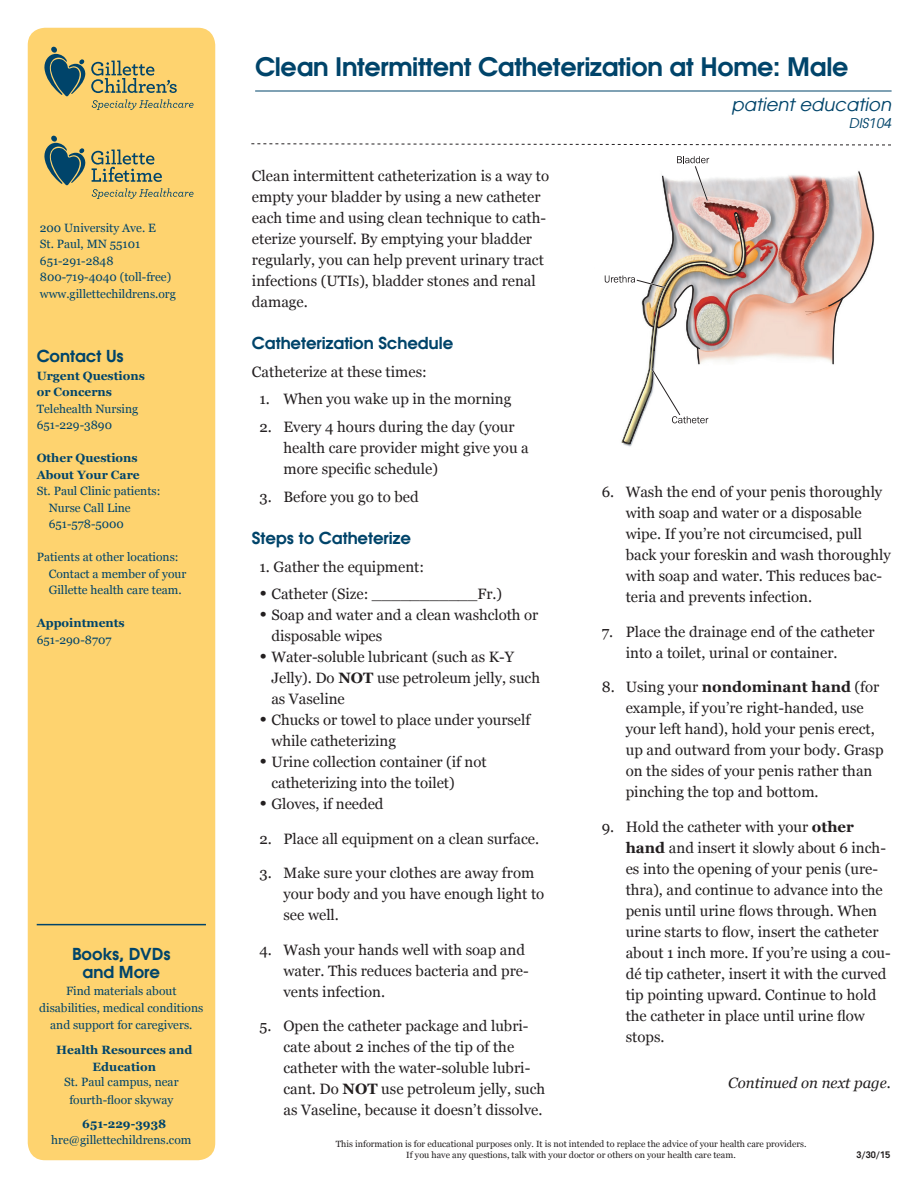
<style>
.page{position:relative;width:918px;height:1188px;background:#fff}
.page>*{position:absolute;margin:0;border:0;box-sizing:border-box;transform-origin:0 0}
.Main_Title{font:600 25.5px "Atlanta";letter-spacing:-.01em;color:#00446a}
.Patient_Ed_Subhead{font:italic 18px "Atlanta";color:#00446a}
.Body_Header{font:600 16.5px "Atlanta";color:#00446a}
.Side_Bar_Centered_He{font:600 16.5px "Atlanta";color:#00446a}
.Blue_Header_Title{font:600 16.5px "Atlanta";color:#00446a}
.Body_Text{font:15px/21px "Georgia";color:#231f20}
.t1{font:italic 15px "Georgia";color:#231f20}
.ID_number{font:italic 13.5px "Atlanta";color:#00446a}
.Yellow_Bar__Basic_te{font:12px "Georgia";color:#00446a}
.Books_Dvds_More_body{font:12px "Georgia";color:#00446a}
.Yellow_Bar__indent_t{font:12px "Georgia";color:#00446a}
.Yellow_Bar__Bold_Tex{font:700 12px "Georgia";color:#00446a}
.Health_resources_and{font:700 12px/16.5px "Georgia";letter-spacing:.005em;color:#00446a;text-align:center}
.Bottom_Disclaimer{font:9px "Georgia";color:#231f20}
.Date{font:600 9px "Atlanta";color:#231f20}
.s1{font-size:19.5px}
.s2{font-weight:700}
</style>
<div class="page">
<hr style="left:255px;top:91px;width:637px;height:1px;background:#00446a">
<svg style="left:251px;top:143px;width:640px;height:3px"></svg>
<div style="left:28px;top:28px;width:187px;height:1132px;background:#fed36f;border-radius:17px"></div>
<svg style="left:44px;top:136px;width:150px;height:63px"></svg>
<hr style="left:37px;top:924px;width:169px;height:1px;background:#00446a">
<svg style="left:44px;top:47px;width:150px;height:63px"></svg>
<img style="left:605px;top:156px;width:269px;height:289px">
<p class="Yellow_Bar__Basic_te" style="left:40px;top:219px;width:118px">200 University Ave. E</p>
<p class="Yellow_Bar__Basic_te" style="left:40px;top:235px;width:102px">St. Paul, MN 55101</p>
<p class="Yellow_Bar__Basic_te" style="left:40px;top:252px;width:75px">651-291-2848</p>
<p class="Yellow_Bar__Basic_te" style="left:40px;top:268px;width:133px">800-719-4040 (toll-free)</p>
<p class="Yellow_Bar__Basic_te" style="left:40px;top:285px;width:138px">www.gillettechildrens.org</p>
<p class="Blue_Header_Title" style="left:37px;top:344px;width:89px">Contact Us</p>
<p class="Yellow_Bar__Bold_Tex" style="left:37px;top:367px;width:110px">Urgent Questions</p>
<p class="Yellow_Bar__Bold_Tex" style="left:37px;top:383px;width:77px">or Concerns</p>
<p class="Yellow_Bar__Basic_te" style="left:37px;top:400px;width:103px">Telehealth Nursing</p>
<p class="Yellow_Bar__Basic_te" style="left:37px;top:416px;width:77px">651-229-3890</p>
<p class="Yellow_Bar__Bold_Tex" style="left:37px;top:449px;width:102px">Other Questions</p>
<p class="Yellow_Bar__Bold_Tex" style="left:37px;top:466px;width:105px">About Your Care</p>
<p class="Yellow_Bar__Basic_te" style="left:37px;top:482px;width:125px">St. Paul Clinic patients:</p>
<p class="Yellow_Bar__indent_t" style="left:49px;top:499px;width:84px">Nurse Call Line</p>
<p class="Yellow_Bar__indent_t" style="left:49px;top:515px;width:77px">651-578-5000</p>
<p class="Yellow_Bar__Basic_te" style="left:37px;top:548px;width:143px">Patients at other locations:</p>
<p class="Yellow_Bar__indent_t" style="left:49px;top:565px;width:139px">Contact a member of your</p>
<p class="Yellow_Bar__indent_t" style="left:49px;top:581px;width:135px">Gillette health care team.</p>
<p class="Yellow_Bar__Bold_Tex" style="left:37px;top:614px;width:90px">Appointments</p>
<p class="Yellow_Bar__Basic_te" style="left:37px;top:631px;width:76px">651-290-8707</p>
<p class="Side_Bar_Centered_He" style="left:72px;top:942px;width:100px">Books, DVDs</p>
<p class="Side_Bar_Centered_He" style="left:83px;top:960px;width:79px">and More</p>
<p class="Books_Dvds_More_body" style="left:66px;top:982px;width:112px">Find materials about</p>
<p class="Books_Dvds_More_body" style="left:39px;top:999px;width:165px">disabilities, medical conditions</p>
<p class="Books_Dvds_More_body" style="left:50px;top:1017px;width:144px">and support for caregivers.</p>
<p class="Health_resources_and" style="left:56px;top:1041px;width:138px">Health Resources and<br>Education</p>
<p class="Books_Dvds_More_body" style="left:64px;top:1074px;width:116px">St. Paul campus, near</p>
<p class="Books_Dvds_More_body" style="left:69px;top:1091px;width:105px">fourth-floor skyway</p>
<p class="Health_resources_and" style="left:82px;top:1115px;width:86px">651-229-3938</p>
<p class="Books_Dvds_More_body" style="left:51px;top:1131px;width:142px">hre@gillettechildrens.com</p>
<p class="Main_Title" style="left:255px;top:48px;width:595px">Clean Intermittent Catheterization at Home: Male</p>
<p class="Patient_Ed_Subhead" style="left:732px;top:91px;width:161px">patient education</p>
<p class="ID_number" style="left:849px;top:114px;width:44px">DIS104</p>
<p class="Body_Text" style="left:252px;top:165px;width:299px">Clean intermittent catheterization is a way to empty your bladder by using a new catheter each time and using clean technique to cath&shy;eterize yourself. By emptying your bladder regularly, you can help prevent urinary tract infections (UTIs), bladder stones and renal damage.</p>
<p class="Body_Header" style="left:252px;top:331px;width:203px">Catheterization Schedule</p>
<p class="Body_Text" style="left:252px;top:360px;width:176px">Catheterize at these times:</p>
<p class="Body_Text" style="left:259px;top:388px;width:253px">1. When you wake up in the morning</p>
<p class="Body_Text" style="left:283px;top:416px;width:247px;text-indent:-24px">2. Every 4 hours during the day (your health care provider might give you a more specific schedule)</p>
<p class="Body_Text" style="left:259px;top:486px;width:161px">3. Before you go to bed</p>
<p class="Body_Header" style="left:252px;top:526px;width:161px">Steps to Catheterize</p>
<p class="Body_Text" style="left:259px;top:555px;width:166px">1. Gather the equipment:</p>
<p class="Body_Text" style="left:259px;top:583px;width:244px"><span class="s1">•</span> Catheter (Size: ___________Fr.)</p>
<p class="Body_Text" style="left:271px;top:604px;width:268px;text-indent:-12px"><span class="s1">•</span> Soap and water and a clean washcloth or disposable wipes</p>
<p class="Body_Text" style="left:271px;top:646px;width:270px;text-indent:-12px"><span class="s1">•</span> Water-soluble lubricant (such as K-Y<br>Jelly). Do <span class="s2">NOT</span> use petroleum jelly, such as Vaseline</p>
<p class="Body_Text" style="left:271px;top:709px;width:260px;text-indent:-12px"><span class="s1">•</span> Chucks or towel to place under yourself while catheterizing</p>
<p class="Body_Text" style="left:271px;top:751px;width:217px;text-indent:-12px"><span class="s1">•</span> Urine collection container (if not catheterizing into the toilet)</p>
<p class="Body_Text" style="left:259px;top:793px;width:126px"><span class="s1">•</span> Gloves, if needed</p>
<p class="Body_Text" style="left:259px;top:828px;width:281px">2. Place all equipment on a clean surface.</p>
<p class="Body_Text" style="left:283px;top:862px;width:262px;text-indent:-24px">3. Make sure your clothes are away from your body and you have enough light to see well.</p>
<p class="Body_Text" style="left:283px;top:939px;width:247px;text-indent:-24px">4. Wash your hands well with soap and water. This reduces bacteria and pre&shy;vents infection.</p>
<p class="Body_Text" style="left:283px;top:1015px;width:263px;text-indent:-24px">5. Open the catheter package and lubri&shy;cate about 2 inches of the tip of the catheter with the water-soluble lubri&shy;cant. Do <span class="s2">NOT</span> use petroleum jelly, such as Vaseline, because it doesn’t dissolve.</p>
<p class="Body_Text" style="left:626px;top:481px;width:267px;text-indent:-24px">6. Wash the end of your penis thoroughly with soap and water or a disposable wipe. If you’re not circumcised, pull back your foreskin and wash thoroughly with soap and water. This reduces bac&shy;teria and prevents infection.</p>
<p class="Body_Text" style="left:626px;top:621px;width:250px;text-indent:-24px">7. Place the drainage end of the catheter into a toilet, urinal or container.</p>
<p class="Body_Text" style="left:626px;top:676px;width:259px;text-indent:-24px">8. Using your <span class="s2">nondominant hand</span> (for example, if you’re right-handed, use your left hand), hold your penis erect, up and outward from your body. Grasp on the sides of your penis rather than pinching the top and bottom.</p>
<p class="Body_Text" style="left:626px;top:816px;width:267px;text-indent:-24px">9. Hold the catheter with your <span class="s2">other hand</span> and insert it slowly about 6 inch&shy;es into the opening of your penis (ure&shy;thra), and continue to advance into the penis until urine flows through. When urine starts to flow, insert the catheter about 1 inch more. If you’re using a cou&shy;dé tip catheter, insert it with the curved tip pointing upward. Continue to hold the catheter in place until urine flow stops.</p>
<p class="t1" style="left:728px;top:1072px;width:164px">Continued on next page.</p>
<p class="Bottom_Disclaimer" style="left:336px;top:1138px;width:472px">This information is for educational purposes only. It is not intended to replace the advice of your health care providers.</p>
<p class="Bottom_Disclaimer" style="left:406px;top:1149px;width:331px">If you have any questions, talk with your doctor or others on your health care team.</p>
<p class="Date" style="left:857px;top:1148px;width:35px">3/30/15</p>
</div>
